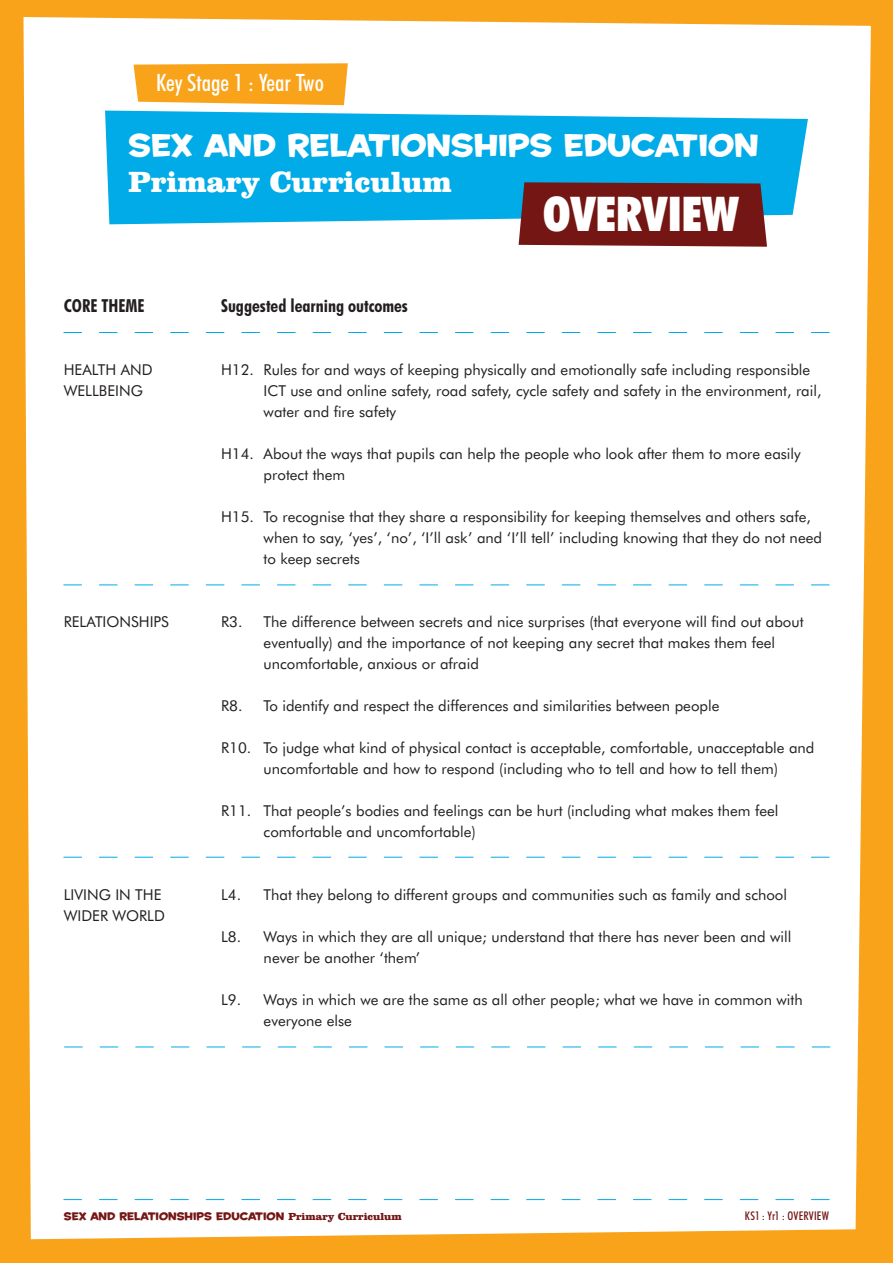
<style>
.page{position:relative;width:893px;height:1263px;background:#f9a31b}
.page>*{position:absolute;margin:0;border:0;box-sizing:border-box;transform-origin:0 0}
.t1{font:900 condensed 48px "Futura BT";color:#fff}
.t2{font:30px "House A Rama Kingpin";color:#fff}
.t3{font:900 30px "Clarendon BT";color:#fff}
.t4{font:500 condensed 24px "Futura BT";color:#fff}
.body{font:700 condensed 18px "Futura BT";color:#231f20}
.body-2{font:15px/21px "Futura BT";color:#231f20}
.t5{font:500 condensed 12px "Futura BT";letter-spacing:.015em;color:#741614}
.t6{font:10.5px "House A Rama Kingpin";color:#741614}
.s1{font-family:"Clarendon BT";font-weight:900}
</style>
<div class="page">
<div style="left:23px;top:17px;width:848px;height:1222px;background:#fff"></div>
<svg style="left:105px;top:111px;width:703px;height:113px;background:#12b1e8"></svg>
<svg style="left:519px;top:182px;width:248px;height:65px;background:#732020"></svg>
<svg style="left:64px;top:584px;width:765px;height:1px"></svg>
<svg style="left:64px;top:1046px;width:766px;height:1px"></svg>
<svg style="left:64px;top:332px;width:765px;height:1px"></svg>
<svg style="left:64px;top:857px;width:765px;height:1px"></svg>
<svg style="left:64px;top:1199px;width:765px;height:1px"></svg>
<svg style="left:134px;top:63px;width:214px;height:42px"></svg>
<p class="t4" style="left:156px;top:68px;width:169px">Key Stage 1 : Year Two</p>
<p class="t2" style="left:128px;top:124px;width:632px">SEX AND RELATIONSHIPS EDUCATION</p>
<p class="t3" style="left:128px;top:163px;width:325px">Primary Curriculum</p>
<p class="t1" style="left:543px;top:185px;width:197px">OVERVIEW</p>
<p class="body" style="left:64px;top:294px;width:82px">CORE THEME</p>
<p class="body" style="left:221px;top:294px;width:188px">Suggested learning outcomes</p>
<p class="body-2" style="left:64px;top:359px;width:90px">HEALTH AND</p>
<p class="body-2" style="left:64px;top:380px;width:81px">WELLBEING</p>
<p class="body-2" style="left:264px;top:359px;width:559px;text-indent:-43px">H12. Rules for and ways of keeping physically and emotionally safe including responsible<br>ICT use and online safety, road safety, cycle safety and safety in the environment, rail, water and fire safety</p>
<p class="body-2" style="left:264px;top:443px;width:539px;text-indent:-43px">H14. About the ways that pupils can help the people who look after them to more easily protect them</p>
<p class="body-2" style="left:264px;top:506px;width:560px;text-indent:-43px">H15. To recognise that they share a responsibility for keeping themselves and others safe, when to say, ‘yes’, ‘no’, ‘I’ll ask’ and ‘I’ll tell’ including knowing that they do not need to keep secrets</p>
<p class="body-2" style="left:64px;top:611px;width:107px">RELATIONSHIPS</p>
<p class="body-2" style="left:264px;top:611px;width:541px;text-indent:-43px">R3. The difference between secrets and nice surprises (that everyone will find out about eventually) and the importance of not keeping any secret that makes them feel uncomfortable, anxious or afraid</p>
<p class="body-2" style="left:221px;top:695px;width:500px">R8. To identify and respect the differences and similarities between people</p>
<p class="body-2" style="left:221px;top:737px;width:595px;text-align:center">R10. To judge what kind of physical contact is acceptable, comfortable, unacceptable and uncomfortable and how to respond (including who to tell and how to tell them)</p>
<p class="body-2" style="left:264px;top:800px;width:516px;text-indent:-43px">R11. That people’s bodies and feelings can be hurt (including what makes them feel comfortable and uncomfortable)</p>
<p class="body-2" style="left:64px;top:884px;width:99px">LIVING IN THE</p>
<p class="body-2" style="left:64px;top:905px;width:103px">WIDER WORLD</p>
<p class="body-2" style="left:221px;top:884px;width:567px">L4. That they belong to different groups and communities such as family and school</p>
<p class="body-2" style="left:264px;top:926px;width:529px;text-indent:-43px">L8. Ways in which they are all unique; understand that there has never been and will never be another ‘them’</p>
<p class="body-2" style="left:264px;top:989px;width:541px;text-indent:-43px">L9. Ways in which we are the same as all other people; what we have in common with everyone else</p>
<p class="t6" style="left:64px;top:1209px;width:339px">SEX AND RELATIONSHIPS EDUCATION <span class="s1">Primary Curriculum</span></p>
<p class="t5" style="left:745px;top:1209px;width:86px">KS1 : Yr1 : OVERVIEW</p>
</div>
